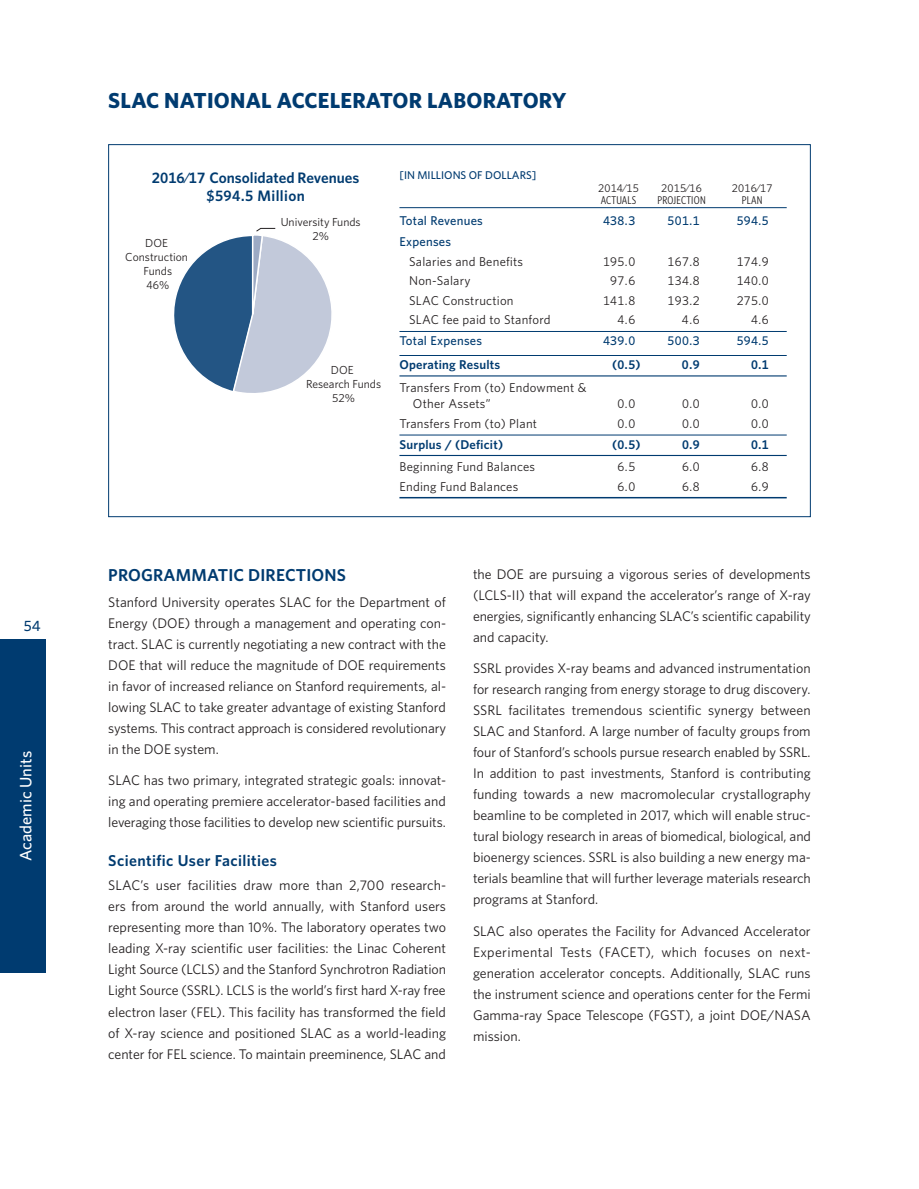
<style>
.page{position:relative;width:919px;height:1189px;background:#fff}
.page>*{position:absolute;margin:0;border:0;box-sizing:border-box;transform-origin:0 0}
.t1{font:700 21.75px "Whitney";letter-spacing:.01em;color:#003b70}
.t2{font:600 17.25px "Whitney";letter-spacing:.01em;color:#003b70}
.t3{font:500 16.5px "Whitney";color:#fff}
.t4{font:600 15.75px "Whitney";letter-spacing:.025em;color:#003b70}
.t5{font:600 15.15px/18.3px "Whitney";color:#003b70;text-align:center}
.t6{font:500 15px "Whitney";color:#003b70}
.t7{font:13.95px/21px "Whitney";letter-spacing:-.01em;color:#231f20;text-align:justify}
.t8{font:12.75px/16.5px "Whitney";letter-spacing:.02em;color:#231f20}
.t9{font:12.75px "Whitney Numeric";letter-spacing:.02em;color:#231f20}
.t10{font:500 12.75px "Whitney";letter-spacing:.02em;color:#003b70}
.t11{font:600 12.75px "Whitney";letter-spacing:.015em;color:#003b70}
.t12{font:500 12.75px "Whitney Numeric";letter-spacing:.02em;color:#003b70}
.t13{font:600 12.75px "Whitney Numeric";color:#003b70}
.t14{font:11.7px/14px "Whitney";color:#231f20;text-align:center}
.t15{font:11.7px "Whitney Numeric";color:#231f20}
.t16{font:500 11.25px "Whitney";color:#003b70}
.t17{font:11.25px "Whitney Numeric";letter-spacing:.02em;color:#231f20}
.t18{font:11.25px "Whitney Condensed";letter-spacing:.02em;color:#231f20}
.s1{font-family:"Whitney Numeric"}
</style>
<div class="page">
<div style="left:0;top:639px;width:45px;height:333px;background:#003b70"></div>
<div style="left:108px;top:144px;width:702px;height:373px;background:#fff;border:1px solid #003b70"></div>
<hr style="left:399px;top:207px;width:387px;height:1px;background:#003b70">
<hr style="left:399px;top:331px;width:387px;height:1px;background:#003b70">
<hr style="left:399px;top:355px;width:387px;height:1px;background:#003b70">
<hr style="left:399px;top:375px;width:387px;height:1px;background:#003b70">
<hr style="left:399px;top:434px;width:387px;height:1px;background:#003b70">
<hr style="left:399px;top:455px;width:387px;height:1px;background:#003b70">
<hr style="left:399px;top:497px;width:387px;height:1px;background:#003b70">
<svg style="left:174px;top:228px;width:158px;height:165px"></svg>
<p class="t6" style="left:24px;top:616px;width:18px">54</p>
<p class="t3" style="left:16px;top:861px;width:112px;rotate:-90deg">Academic Units</p>
<h1 class="t1" style="left:108px;top:87px;width:459px">SLAC NATIONAL ACCELERATOR LABORATORY</h1>
<p class="t5" style="left:152px;top:168px;width:209px"><span class="s1">2016/17</span> Consolidated Revenues <span class="s1">$594.5</span> Million</p>
<p class="t16" style="left:399px;top:168px;width:138px">[IN MILLIONS OF DOLLARS]</p>
<p class="t17" style="left:598px;top:181px;width:42px">2014/15</p>
<p class="t17" style="left:661px;top:181px;width:42px">2015/16</p>
<p class="t17" style="left:731px;top:181px;width:42px">2016/17</p>
<p class="t18" style="left:600px;top:193px;width:37px">ACTUALS</p>
<p class="t18" style="left:657px;top:193px;width:50px">PROJECTION</p>
<p class="t18" style="left:741px;top:193px;width:22px">PLAN</p>
<p class="t14" style="left:125px;top:236px;width:64px">DOE<br>Construction<br>Funds</p>
<p class="t15" style="left:146px;top:278px;width:24px">46%</p>
<p class="t14" style="left:281px;top:214px;width:81px">University Funds</p>
<p class="t15" style="left:312px;top:228px;width:18px">2%</p>
<p class="t14" style="left:306px;top:363px;width:77px">DOE<br>Research Funds</p>
<p class="t15" style="left:332px;top:391px;width:24px">52%</p>
<p class="t10" style="left:399px;top:213px;width:85px">Total Revenues</p>
<p class="t12" style="left:603px;top:213px;width:34px">438.3</p>
<p class="t12" style="left:667px;top:213px;width:34px">501.1</p>
<p class="t12" style="left:736px;top:213px;width:34px">594.5</p>
<p class="t10" style="left:399px;top:234px;width:53px">Expenses</p>
<p class="t8" style="left:409px;top:253px;width:115px">Salaries and Benefits</p>
<p class="t9" style="left:603px;top:253px;width:34px">195.0</p>
<p class="t9" style="left:667px;top:253px;width:34px">167.8</p>
<p class="t9" style="left:736px;top:253px;width:34px">174.9</p>
<p class="t8" style="left:409px;top:272px;width:63px">Non-Salary</p>
<p class="t9" style="left:610px;top:273px;width:26px">97.6</p>
<p class="t9" style="left:667px;top:273px;width:34px">134.8</p>
<p class="t9" style="left:736px;top:273px;width:34px">140.0</p>
<p class="t8" style="left:409px;top:292px;width:106px">SLAC Construction</p>
<p class="t9" style="left:603px;top:292px;width:34px">141.8</p>
<p class="t9" style="left:667px;top:292px;width:34px">193.2</p>
<p class="t9" style="left:736px;top:292px;width:34px">275.0</p>
<p class="t8" style="left:409px;top:311px;width:143px">SLAC fee paid to Stanford</p>
<p class="t9" style="left:617px;top:312px;width:19px">4.6</p>
<p class="t9" style="left:682px;top:312px;width:19px">4.6</p>
<p class="t9" style="left:751px;top:312px;width:19px">4.6</p>
<p class="t10" style="left:399px;top:333px;width:84px">Total Expenses</p>
<p class="t12" style="left:603px;top:333px;width:34px">439.0</p>
<p class="t12" style="left:667px;top:333px;width:34px">500.3</p>
<p class="t12" style="left:736px;top:333px;width:34px">594.5</p>
<p class="t11" style="left:399px;top:357px;width:102px">Operating Results</p>
<p class="t13" style="left:612px;top:357px;width:30px">(0.5)</p>
<p class="t13" style="left:682px;top:357px;width:19px">0.9</p>
<p class="t13" style="left:751px;top:357px;width:19px">0.1</p>
<p class="t8" style="left:413px;top:379px;width:175px;text-indent:-14px">Transfers From (to) Endowment &amp;<br>Other Assets”</p>
<p class="t9" style="left:617px;top:396px;width:19px">0.0</p>
<p class="t9" style="left:682px;top:396px;width:19px">0.0</p>
<p class="t9" style="left:751px;top:396px;width:19px">0.0</p>
<p class="t8" style="left:399px;top:415px;width:139px">Transfers From (to) Plant</p>
<p class="t9" style="left:617px;top:415px;width:19px">0.0</p>
<p class="t9" style="left:682px;top:415px;width:19px">0.0</p>
<p class="t9" style="left:751px;top:415px;width:19px">0.0</p>
<p class="t11" style="left:399px;top:436px;width:105px">Surplus / (Deficit)</p>
<p class="t13" style="left:612px;top:436px;width:30px">(0.5)</p>
<p class="t13" style="left:682px;top:436px;width:19px">0.9</p>
<p class="t13" style="left:751px;top:436px;width:19px">0.1</p>
<p class="t8" style="left:399px;top:458px;width:137px">Beginning Fund Balances</p>
<p class="t9" style="left:617px;top:459px;width:19px">6.5</p>
<p class="t9" style="left:682px;top:459px;width:19px">6.0</p>
<p class="t9" style="left:751px;top:459px;width:19px">6.8</p>
<p class="t8" style="left:399px;top:478px;width:120px">Ending Fund Balances</p>
<p class="t9" style="left:617px;top:478px;width:19px">6.0</p>
<p class="t9" style="left:682px;top:478px;width:19px">6.8</p>
<p class="t9" style="left:751px;top:478px;width:19px">6.9</p>
<p class="t2" style="left:108px;top:564px;width:239px">PROGRAMMATIC DIRECTIONS</p>
<p class="t7" style="left:108px;top:591px;width:339px">Stanford University operates SLAC for the Department of Energy (DOE) through a management and operating con&shy;tract. SLAC is currently negotiating a new contract with the DOE that will reduce the magnitude of DOE requirements in favor of increased reliance on Stanford requirements, al&shy;lowing SLAC to take greater advantage of existing Stanford systems. This contract approach is considered revolutionary in the DOE system.</p>
<p class="t7" style="left:108px;top:769px;width:339px">SLAC has two primary, integrated strategic goals: innovat&shy;ing and operating premiere accelerator-based facilities and leveraging those facilities to develop new scientific pursuits.</p>
<p class="t4" style="left:108px;top:851px;width:170px">Scientific User Facilities</p>
<p class="t7" style="left:108px;top:874px;width:339px">SLAC’s user facilities draw more than 2,700 research&shy;ers from around the world annually, with Stanford users representing more than 10%. The laboratory operates two leading X-ray scientific user facilities: the Linac Coherent Light Source (LCLS) and the Stanford Synchrotron Radiation Light Source (SSRL). LCLS is the world’s first hard X-ray free electron laser (FEL). This facility has transformed the field of X-ray science and positioned SLAC as a world-leading center for FEL science. To maintain preeminence, SLAC and</p>
<p class="t7" style="left:473px;top:563px;width:339px">the DOE are pursuing a vigorous series of developments (LCLS-II) that will expand the accelerator’s range of X-ray energies, significantly enhancing SLAC’s scientific capability and capacity.</p>
<p class="t7" style="left:473px;top:657px;width:339px">SSRL provides X-ray beams and advanced instrumentation for research ranging from energy storage to drug discovery.<br>SSRL facilitates tremendous scientific synergy between SLAC and Stanford. A large number of faculty groups from four of Stanford’s schools pursue research enabled by SSRL.<br>In addition to past investments, Stanford is contributing funding towards a new macromolecular crystallography beamline to be completed in 2017, which will enable struc&shy;tural biology research in areas of biomedical, biological, and bioenergy sciences. SSRL is also building a new energy ma&shy;terials beamline that will further leverage materials research programs at Stanford.</p>
<p class="t7" style="left:473px;top:920px;width:339px">SLAC also operates the Facility for Advanced Accelerator Experimental Tests (FACET), which focuses on next&shy;generation accelerator concepts. Additionally, SLAC runs the instrument science and operations center for the Fermi Gamma-ray Space Telescope (FGST), a joint DOE/NASA mission.</p>
</div>
